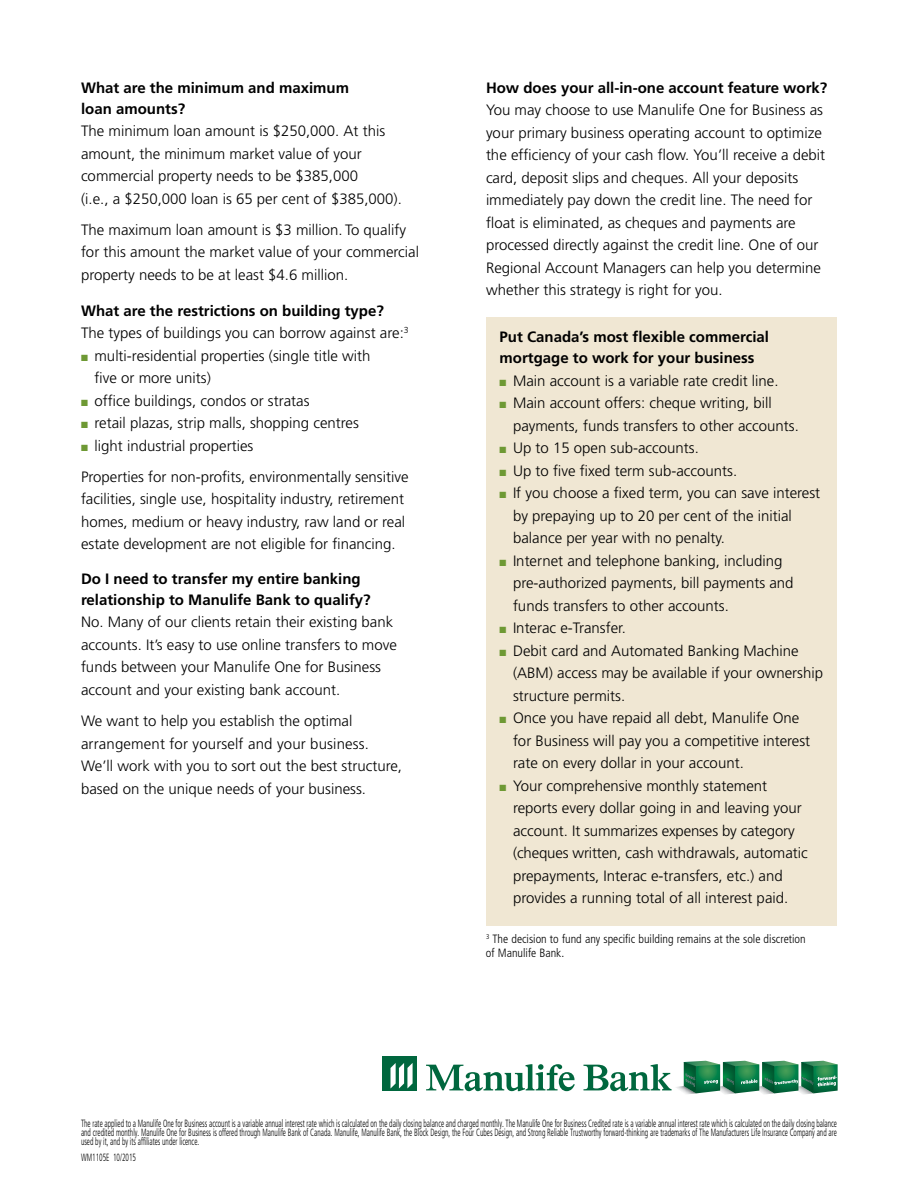
<style>
.page{position:relative;width:918px;height:1188px;background:#fff}
.page>*{position:absolute;margin:0;border:0;box-sizing:border-box;transform-origin:0 0}
.t1{font:300 15px/22.5px "Frutiger";color:#000}
.t2{font:700 15px/21px "Frutiger";color:#000}
.t3{font:300 condensed 12px/13.5px "Frutiger";color:#000}
.t4{font:300 condensed 10.5px/9px "Frutiger";color:#000;text-align:justify;scale:.7 1}
.s1{font-weight:700}
.s2{color:#6e9934}
</style>
<div class="page">
<div style="left:382px;top:1056px;width:34px;height:34px;background:#00673e"></div>
<svg style="left:391px;top:1063px;width:22px;height:26px"></svg>
<svg style="left:426px;top:1064px;width:149px;height:27px"></svg>
<svg style="left:584px;top:1064px;width:88px;height:27px"></svg>
<img style="left:676px;top:1086px;width:20px;height:8px">
<svg style="left:684px;top:1061px;width:154px;height:32px"></svg>
<div style="left:486px;top:317px;width:351px;height:609px;background:#f0e7d3"></div>
<p class="t2" style="left:81px;top:77px;width:270px">What are the minimum and maximum loan amounts?</p>
<p class="t1" style="left:81px;top:120px;width:322px">The minimum loan amount is $250,000. At this amount, the minimum market value of your commercial property needs to be $385,000<br>(i.e., a $250,000 loan is 65 per cent of $385,000).</p>
<p class="t1" style="left:81px;top:218px;width:340px">The maximum loan amount is $3 million. To qualify for this amount the market value of your commercial property needs to be at least $4.6 million.</p>
<p class="t1" style="left:81px;top:299px;width:329px"><span class="s1">What are the restrictions on building type?<br></span>The types of buildings you can borrow against are:<sup>3</sup></p>
<p class="t1" style="left:94px;top:344px;width:278px;text-indent:-13px"><span class="s2">■</span> multi-residential properties (single title with five or more units)</p>
<p class="t1" style="left:81px;top:389px;width:230px"><span class="s2">■</span> office buildings, condos or stratas</p>
<p class="t1" style="left:81px;top:412px;width:279px"><span class="s2">■</span> retail plazas, strip malls, shopping centres</p>
<p class="t1" style="left:81px;top:430px;width:329px;line-height:31.2px"><span class="s2">■</span> light industrial properties<br>Properties for non-profits, environmentally sensitive</p>
<p class="t1" style="left:81px;top:488px;width:326px;text-align:justify">facilities, single use, hospitality industry, retirement homes, medium or heavy industry, raw land or real estate development are not eligible for financing.</p>
<p class="t2" style="left:81px;top:568px;width:291px">Do I need to transfer my entire banking relationship to Manulife Bank to qualify?</p>
<p class="t1" style="left:81px;top:611px;width:317px">No. Many of our clients retain their existing bank accounts. It’s easy to use online transfers to move funds between your Manulife One for Business account and your existing bank account.</p>
<p class="t1" style="left:81px;top:710px;width:323px">We want to help you establish the optimal arrangement for yourself and your business.<br>We’ll work with you to sort out the best structure, based on the unique needs of your business.</p>
<p class="t2" style="left:486px;top:77px;width:343px">How does your all-in-one account feature work?</p>
<p class="t1" style="left:486px;top:99px;width:341px">You may choose to use Manulife One for Business as your primary business operating account to optimize the efficiency of your cash flow. You’ll receive a debit card, deposit slips and cheques. All your deposits immediately pay down the credit line. The need for float is eliminated, as cheques and payments are processed directly against the credit line. One of our Regional Account Managers can help you determine whether this strategy is right for you.</p>
<p class="t2" style="left:500px;top:327px;width:271px">Put Canada’s most flexible commercial mortgage to work for your business</p>
<p class="t1" style="left:500px;top:369px;width:281px"><span class="s2">■</span> Main account is a variable rate credit line.</p>
<p class="t1" style="left:513px;top:392px;width:287px;text-indent:-13px"><span class="s2">■</span> Main account offers: cheque writing, bill payments, funds transfers to other accounts.</p>
<p class="t1" style="left:500px;top:437px;width:201px"><span class="s2">■</span> Up to 15 open sub-accounts.</p>
<p class="t1" style="left:500px;top:459px;width:239px"><span class="s2">■</span> Up to five fixed term sub-accounts.</p>
<p class="t1" style="left:513px;top:482px;width:309px;text-indent:-13px"><span class="s2">■</span> If you choose a fixed term, you can save interest by prepaying up to 20 per cent of the initial balance per year with no penalty.</p>
<p class="t1" style="left:513px;top:549px;width:282px;text-indent:-13px"><span class="s2">■</span> Internet and telephone banking, including pre-authorized payments, bill payments and funds transfers to other accounts.</p>
<p class="t1" style="left:500px;top:617px;width:128px"><span class="s2">■</span> Interac e-Transfer.</p>
<p class="t1" style="left:513px;top:639px;width:312px;text-indent:-13px"><span class="s2">■</span> Debit card and Automated Banking Machine (ABM) access may be available if your ownership structure permits.</p>
<p class="t1" style="left:513px;top:707px;width:299px;text-indent:-13px"><span class="s2">■</span> Once you have repaid all debt, Manulife One for Business will pay you a competitive interest rate on every dollar in your account.</p>
<p class="t1" style="left:513px;top:774px;width:296px;text-indent:-13px"><span class="s2">■</span> Your comprehensive monthly statement reports every dollar going in and leaving your account. It summarizes expenses by category (cheques written, cash withdrawals, automatic prepayments, Interac e-transfers, etc.) and provides a running total of all interest paid.</p>
<p class="t3" style="left:486px;top:932px;width:321px"><sup>3</sup> The decision to fund any specific building remains at the sole discretion of Manulife Bank.</p>
<p class="t4" style="left:81px;top:1119px;width:1082px">The rate applied to a Manulife One for Business account is a variable annual interest rate which is calculated on the daily closing balance and charged monthly. The Manulife One for Business Credited rate is a variable annual interest rate which is calculated on the daily closing balance and credited monthly. Manulife One for Business is offered through Manulife Bank of Canada. Manulife, Manulife Bank, the Block Design, the Four Cubes Design, and Strong Reliable Trustworthy forward-thinking are trademarks of The Manufacturers Life Insurance Company and are used by it, and by its affiliates under licence.</p>
<p class="t4" style="left:81px;top:1153px;width:80px">WM1105E 10/2015</p>
</div>
